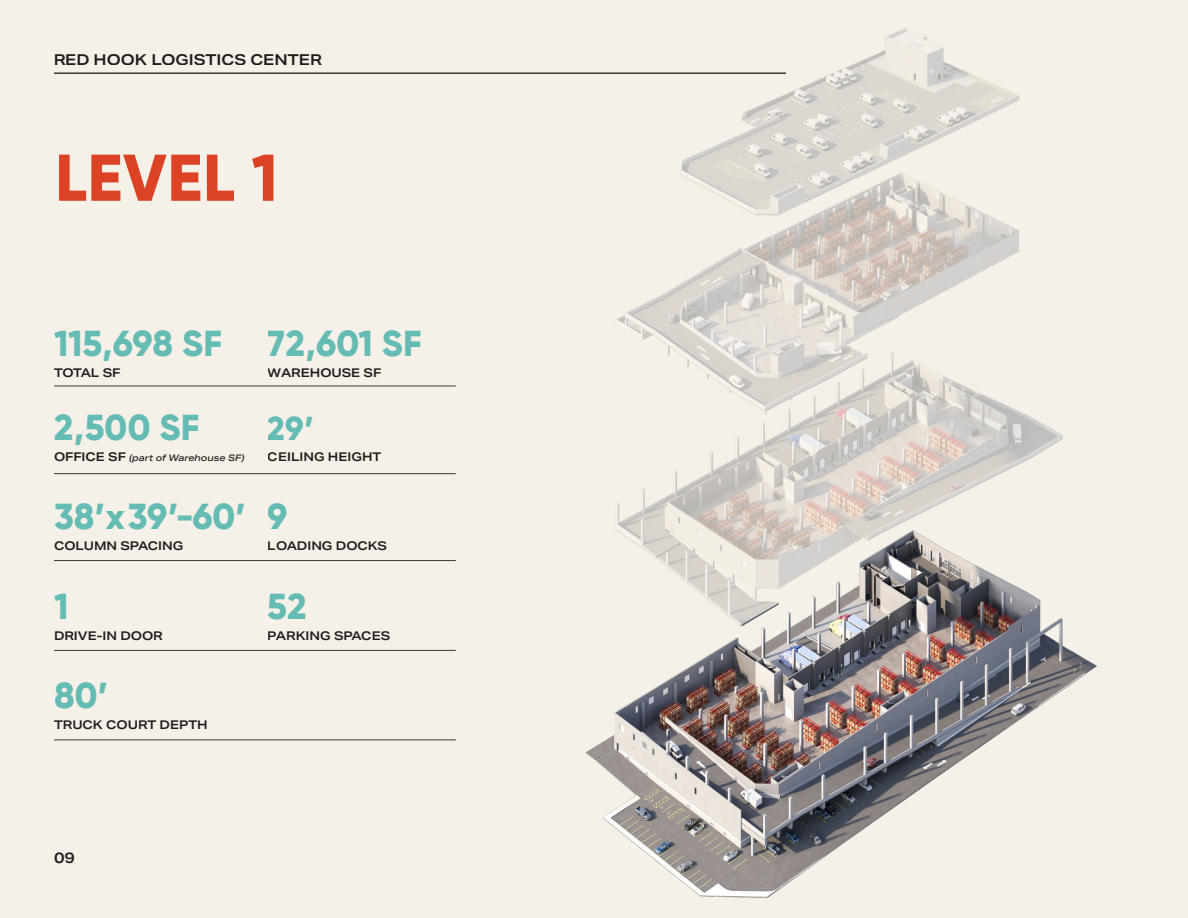
<style>
.page{position:relative;width:1188px;height:918px;background:#f6f1e8}
.page>*{position:absolute;margin:0;border:0;box-sizing:border-box;transform-origin:0 0}
.t1{font:800 66px "Gilroy";letter-spacing:.01em;color:#db4324}
.t2{font:800 36px "Gilroy";color:#68c7c7}
.t3{font:800 33px "Gilroy";color:#68c7c7}
.t4{font:600 15px "Aktiv Grotesk Ex";color:#231f20}
.t5{font:600 12px "Aktiv Grotesk Ex";color:#231f20}
.t6{font:italic 500 9px "Aktiv Grotesk Ex";color:#231f20}
.s1{font-weight:600;font-style:normal;font-size:12px}
</style>
<div class="page">
<hr style="left:54px;top:386px;width:402px;height:1px;background:#373936">
<hr style="left:54px;top:560px;width:402px;height:1px;background:#373936">
<hr style="left:54px;top:473px;width:402px;height:1px;background:#373936">
<hr style="left:54px;top:650px;width:402px;height:1px;background:#373936">
<hr style="left:54px;top:740px;width:402px;height:1px;background:#373936">
<img style="left:585px;top:27px;width:512px;height:871px">
<hr style="left:54px;top:72px;width:732px;height:2px;background:#373936">
<p class="t4" style="left:53px;top:51px;width:270px">RED HOOK LOGISTICS CENTER</p>
<p class="t1" style="left:55px;top:136px;width:224px">LEVEL 1</p>
<h2 class="t2" style="left:54px;top:321px;width:170px">115,698 SF</h2>
<p class="t5" style="left:54px;top:366px;width:68px">TOTAL SF</p>
<h2 class="t2" style="left:54px;top:405px;width:147px">2,500 SF</h2>
<p class="t6" style="left:54px;top:453px;width:192px"><span class="s1">OFFICE SF</span> (part of Warehouse SF)</p>
<h2 class="t2" style="left:54px;top:494px;width:193px">38’ x 39’-60’</h2>
<p class="t5" style="left:54px;top:539px;width:131px">COLUMN SPACING</p>
<h2 class="t2" style="left:54px;top:584px;width:16px">1</h2>
<p class="t5" style="left:54px;top:629px;width:110px">DRIVE-IN DOOR</p>
<h2 class="t2" style="left:54px;top:673px;width:56px">80’</h2>
<p class="t5" style="left:54px;top:718px;width:155px">TRUCK COURT DEPTH</p>
<h2 class="t2" style="left:268px;top:321px;width:156px">72,601 SF</h2>
<p class="t5" style="left:268px;top:366px;width:115px">WAREHOUSE SF</p>
<h3 class="t3" style="left:268px;top:408px;width:48px">29’</h3>
<p class="t5" style="left:268px;top:450px;width:115px">CEILING HEIGHT</p>
<h2 class="t2" style="left:268px;top:494px;width:22px">9</h2>
<p class="t5" style="left:268px;top:539px;width:121px">LOADING DOCKS</p>
<h2 class="t2" style="left:268px;top:584px;width:40px">52</h2>
<p class="t5" style="left:268px;top:629px;width:124px">PARKING SPACES</p>
<p class="t4" style="left:54px;top:849px;width:22px">09</p>
</div>
